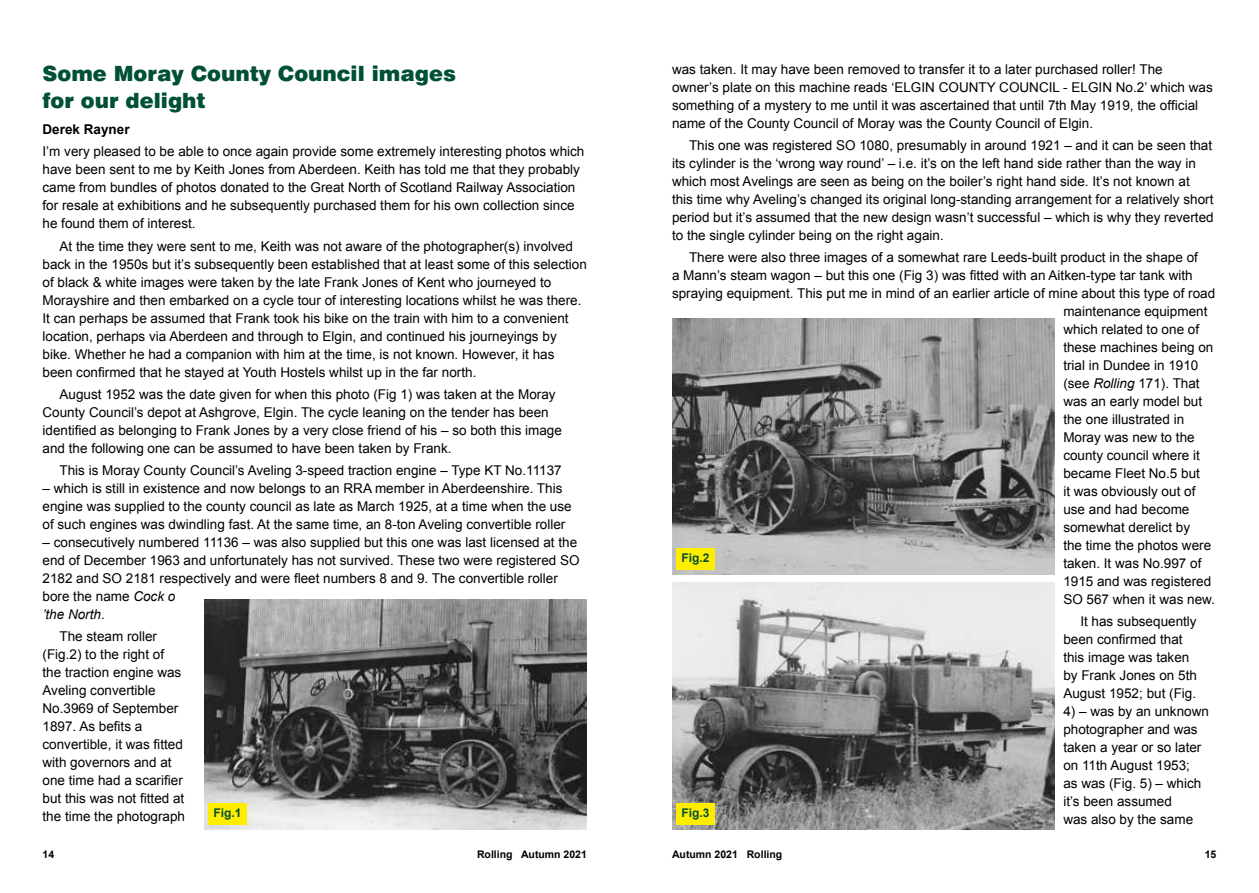
<style>
.page{position:relative;width:1259px;height:893px;background:#fff}
.page>*{position:absolute;margin:0;border:0;box-sizing:border-box;transform-origin:0 0}
.t1{font:900 21px/27px "Swiss 721 BT";color:#005034}
.t2{font:13.5px/18px "Arial";color:#000}
.t3{font:700 13.5px "Arial";color:#000}
.t4{font:700 12px "Arial";color:#005034}
.t5{font:700 10.5px "Arial";color:#000}
.s1{font-style:italic}
</style>
<div class="page">
<img style="left:204px;top:600px;width:383px;height:229px">
<img style="left:672px;top:319px;width:382px;height:255px">
<div style="left:208px;top:804px;width:39px;height:21px;background:#ffed00"></div>
<div style="left:676px;top:549px;width:38px;height:21px;background:#ffed00"></div>
<img style="left:672px;top:583px;width:382px;height:246px">
<div style="left:676px;top:804px;width:38px;height:21px;background:#ffed00"></div>
<h1 class="t1" style="left:43px;top:59px;width:415px">Some Moray County Council images for our delight</h1>
<p class="t3" style="left:43px;top:120px;width:89px">Derek Rayner</p>
<p class="t2" style="left:43px;top:143px;width:543px">I’m very pleased to be able to once again provide some extremely interesting photos which have been sent to me by Keith Jones from Aberdeen. Keith has told me that they probably came from bundles of photos donated to the Great North of Scotland Railway Association for resale at exhibitions and he subsequently purchased them for his own collection since he found them of interest.</p>
<p class="t2" style="left:43px;top:237px;width:546px;text-indent:17px">At the time they were sent to me, Keith was not aware of the photographer(s) involved back in the 1950s but it’s subsequently been established that at least some of this selection of black &amp; white images were taken by the late Frank Jones of Kent who journeyed to Morayshire and then embarked on a cycle tour of interesting locations whilst he was there.<br>It can perhaps be assumed that Frank took his bike on the train with him to a convenient location, perhaps via Aberdeen and through to Elgin, and continued his journeyings by bike. Whether he had a companion with him at the time, is not known. However, it has been confirmed that he stayed at Youth Hostels whilst up in the far north.</p>
<p class="t2" style="left:43px;top:385px;width:521px;text-indent:17px">August 1952 was the date given for when this photo (Fig 1) was taken at the Moray County Council’s depot at Ashgrove, Elgin. The cycle leaning on the tender has been identified as belonging to Frank Jones by a very close friend of his – so both this image and the following one can be assumed to have been taken by Frank.</p>
<p class="t2" style="left:60px;top:461px;width:504px">This is Moray County Council’s Aveling 3-speed traction engine – Type KT No.11137</p>
<p class="t2" style="left:43px;top:479px;width:531px">– which is still in existence and now belongs to an RRA member in Aberdeenshire. This engine was supplied to the county council as late as March 1925, at a time when the use of such engines was dwindling fast. At the same time, an 8-ton Aveling convertible roller</p>
<p class="t2" style="left:43px;top:533px;width:539px">– consecutively numbered 11136 – was also supplied but this one was last licensed at the end of December 1963 and unfortunately has not survived. These two were registered SO 2182 and SO 2181 respectively and were fleet numbers 8 and 9. The convertible roller bore the name <span class="s1">Cock o<br>’the North</span>.</p>
<p class="t2" style="left:43px;top:628px;width:144px;text-indent:17px">The steam roller (Fig.2) to the right of the traction engine was<br>Aveling convertible<br>No.3969 of September<br>1897. As befits a convertible, it was fitted with governors and at one time had a scarifier but this was not fitted at the time the photograph</p>
<p class="t4" style="left:213px;top:804px;width:30px">Fig.1</p>
<p class="t2" style="left:672px;top:60px;width:542px">was taken. It may have been removed to transfer it to a later purchased roller! The<br>owner’s plate on this machine reads ‘ELGIN COUNTY COUNCIL - ELGIN No.2’ which was something of a mystery to me until it was ascertained that until 7th May 1919, the official name of the County Council of Moray was the County Council of Elgin.</p>
<p class="t2" style="left:672px;top:136px;width:543px;text-indent:17px">This one was registered SO 1080, presumably in around 1921 – and it can be seen that its cylinder is the ‘wrong way round’ – i.e. it’s on the left hand side rather than the way in which most Avelings are seen as being on the boiler’s right hand side. It’s not known at this time why Aveling’s changed its original long-standing arrangement for a relatively short period but it’s assumed that the new design wasn’t successful – which is why they reverted to the single cylinder being on the right again.</p>
<p class="t2" style="left:689px;top:248px;width:510px">There were also three images of a somewhat rare Leeds-built product in the shape of</p>
<p class="t2" style="left:672px;top:266px;width:522px">a Mann’s steam wagon – but this one (Fig 3) was fitted with an Aitken-type tar tank with</p>
<p class="t2" style="left:672px;top:284px;width:545px">spraying equipment. This put me in mind of an earlier article of mine about this type of road</p>
<p class="t2" style="left:1063px;top:302px;width:146px">maintenance equipment</p>
<p class="t2" style="left:1063px;top:320px;width:137px">which related to one of</p>
<p class="t2" style="left:1063px;top:338px;width:152px">these machines being on</p>
<p class="t2" style="left:1063px;top:356px;width:137px">trial in Dundee in 1910</p>
<p class="t2" style="left:1063px;top:374px;width:138px">(see <span class="s1">Rolling</span> 171). That</p>
<p class="t2" style="left:1063px;top:392px;width:140px">was an early model but</p>
<p class="t2" style="left:1063px;top:410px;width:122px">the one illustrated in</p>
<p class="t2" style="left:1063px;top:428px;width:133px">Moray was new to the</p>
<p class="t2" style="left:1063px;top:446px;width:138px">county council where it</p>
<p class="t2" style="left:1063px;top:464px;width:138px">became Fleet No.5 but</p>
<p class="t2" style="left:1063px;top:482px;width:134px">it was obviously out of</p>
<p class="t2" style="left:1063px;top:500px;width:128px">use and had become</p>
<p class="t2" style="left:1063px;top:518px;width:128px">somewhat derelict by</p>
<p class="t2" style="left:1063px;top:536px;width:149px">the time the photos were</p>
<p class="t2" style="left:1063px;top:554px;width:140px">taken. It was No.997 of</p>
<p class="t2" style="left:1063px;top:572px;width:149px">1915 and was registered</p>
<p class="t2" style="left:1063px;top:590px;width:153px">SO 567 when it was new.</p>
<p class="t2" style="left:1063px;top:613px;width:135px;text-indent:17px">It has subsequently been confirmed that this image was taken by Frank Jones on 5th<br>August 1952; but (Fig.</p>
<p class="t2" style="left:1063px;top:703px;width:147px">4) – was by an unknown photographer and was taken a year or so later on 11th August 1953;<br>as was (Fig. 5) – which it’s been assumed<br>was also by the same</p>
<p class="t4" style="left:681px;top:549px;width:30px">Fig.2</p>
<p class="t4" style="left:681px;top:804px;width:30px">Fig.3</p>
<p class="t5" style="left:43px;top:847px;width:13px">14</p>
<p class="t5" style="left:477px;top:847px;width:111px">Rolling Autumn 2021</p>
<p class="t5" style="left:672px;top:847px;width:112px">Autumn 2021 Rolling</p>
<p class="t5" style="left:1204px;top:847px;width:13px">15</p>
</div>
